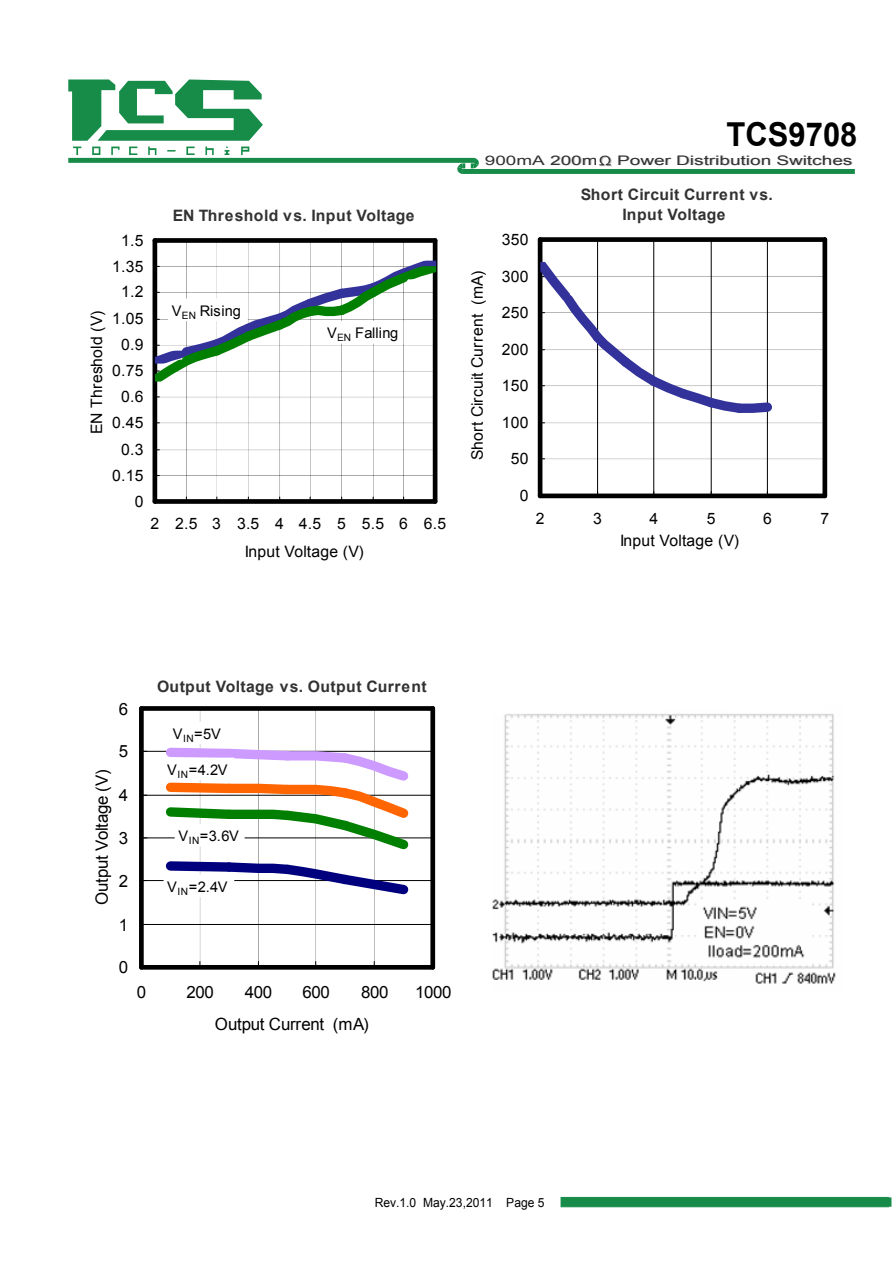
<style>
.page{position:relative;width:893px;height:1263px;background:#fff}
.page>*{position:absolute;margin:0;border:0;box-sizing:border-box;transform-origin:0 0}
.t1{font:700 33px "Arial";color:#000;scale:.94 1}
.t2{font:16.8px "Arial";letter-spacing:-.02em;color:#000}
.t3{font:15.75px/28px "Arial";letter-spacing:.015em;color:#000}
.t4{font:700 15.75px/20.4px "Arial";letter-spacing:.03em;color:#323232;text-align:center}
.t5{font:14.55px "Arial";letter-spacing:-.015em;color:#000}
.t6{font:14.55px "Arial";letter-spacing:.01em;color:#000}
.t7{font:13.2px "Arial";color:#323232;scale:1.44 1}
.t8{font:12.6px "Arial";color:#000;scale:.95 1}
.s1{color:#c1c1c1}
</style>
<div class="page">
<svg style="left:68px;top:80px;width:195px;height:61px"></svg>
<svg style="left:68px;top:147px;width:786px;height:27px"></svg>
<img style="left:596px;top:156px;width:16px;height:11px">
<svg style="left:560px;top:1197px;width:331px;height:11px;background:#279455"></svg>
<svg style="left:537px;top:237px;width:291px;height:262px"></svg>
<img style="left:492px;top:714px;width:344px;height:270px">
<svg style="left:152px;top:238px;width:286px;height:266px"></svg>
<div style="left:168px;top:299px;width:80px;height:22px;background:#fff"></div>
<div style="left:323px;top:321px;width:80px;height:23px;background:#fff"></div>
<svg style="left:139px;top:706px;width:297px;height:264px"></svg>
<div style="left:163px;top:875px;width:71px;height:22px;background:#fff"></div>
<div style="left:169px;top:722px;width:71px;height:22px;background:#fff"></div>
<div style="left:163px;top:758px;width:71px;height:22px;background:#fff"></div>
<div style="left:175px;top:824px;width:69px;height:23px;background:#fff"></div>
<h1 class="t1" style="left:726px;top:113px;width:141px">TCS9708</h1>
<p class="t3" style="left:121px;top:226px;width:24px">1.5</p>
<p class="t3" style="left:112px;top:252px;width:33px">1.35</p>
<p class="t3" style="left:121px;top:278px;width:24px">1.2</p>
<p class="t4" style="left:173px;top:206px;width:243px">EN Threshold vs. Input Voltage</p>
<p class="t3" style="left:83px;top:434px;width:125px;rotate:-90deg">E N T d l ohserh V( )</p>
<p class="t5" style="left:172px;top:301px;width:71px">V<sub>EN</sub> Rising</p>
<p class="t3" style="left:112px;top:305px;width:33px">1.05</p>
<p class="t3" style="left:121px;top:331px;width:24px">0.9</p>
<p class="t3" style="left:112px;top:357px;width:33px">0.75</p>
<p class="t3" style="left:121px;top:383px;width:24px">0.6</p>
<p class="t3" style="left:112px;top:408px;width:33px">0.45</p>
<p class="t3" style="left:121px;top:435px;width:24px">0.3</p>
<p class="t3" style="left:112px;top:461px;width:33px">0.15</p>
<p class="t3" style="left:135px;top:487px;width:10px">0</p>
<p class="t6" style="left:327px;top:324px;width:73px">V<sub>EN</sub> Falling</p>
<p class="t3" style="left:245px;top:510px;width:203px;text-indent:-95px">2 2.5 3 3.5 4 4.5 5 5.5 6 6.5<br>Input Voltage (V)</p>
<p class="t7" style="left:485px;top:152px;width:80px">900mA 200<span class="s1">m</span></p>
<p class="t7" style="left:618px;top:152px;width:164px"><span class="s1">P</span>o<span class="s1">w</span>er <span class="s1">D</span>istribution <span class="s1">Sw</span>itches</p>
<p class="t3" style="left:463px;top:305px;width:36px;rotate:-90deg">m( A)</p>
<p class="t3" style="left:463px;top:460px;width:148px;rotate:-90deg">S Ct roh Ct i ucr i tner ru</p>
<p class="t3" style="left:502px;top:225px;width:28px">350</p>
<p class="t3" style="left:502px;top:262px;width:28px">300</p>
<p class="t3" style="left:502px;top:298px;width:28px">250</p>
<p class="t3" style="left:502px;top:336px;width:28px">200</p>
<p class="t3" style="left:502px;top:371px;width:28px">150</p>
<p class="t4" style="left:580px;top:185px;width:194px">Short Circuit Current vs.<br>Input Voltage</p>
<p class="t3" style="left:502px;top:409px;width:28px">100</p>
<p class="t3" style="left:511px;top:445px;width:19px">50</p>
<p class="t3" style="left:520px;top:482px;width:10px">0</p>
<p class="t3" style="left:535px;top:504px;width:10px">2</p>
<p class="t3" style="left:593px;top:504px;width:10px">3</p>
<p class="t3" style="left:649px;top:504px;width:10px">4</p>
<p class="t3" style="left:706px;top:504px;width:10px">5</p>
<p class="t3" style="left:763px;top:504px;width:10px">6</p>
<p class="t3" style="left:820px;top:504px;width:10px">7</p>
<p class="t3" style="left:620px;top:527px;width:120px">Input Voltage (V)</p>
<p class="t2" style="left:119px;top:698px;width:11px">6</p>
<p class="t2" style="left:119px;top:741px;width:11px">5</p>
<p class="t2" style="left:91px;top:905px;width:137px;rotate:-90deg">O Vtuptu egat l o V( )</p>
<p class="t2" style="left:119px;top:784px;width:11px">4</p>
<p class="t2" style="left:119px;top:827px;width:11px">3</p>
<p class="t2" style="left:119px;top:870px;width:11px">2</p>
<p class="t2" style="left:119px;top:914px;width:11px">1</p>
<p class="t4" style="left:157px;top:677px;width:271px">Output Voltage vs. Output Current</p>
<p class="t5" style="left:173px;top:724px;width:50px">V<sub>IN</sub>=5V</p>
<p class="t5" style="left:167px;top:760px;width:62px">V<sub>IN</sub>=4.2V</p>
<p class="t5" style="left:179px;top:826px;width:62px">V<sub>IN</sub>=3.6V</p>
<p class="t5" style="left:167px;top:877px;width:62px">V<sub>IN</sub>=2.4V</p>
<p class="t2" style="left:119px;top:957px;width:11px">0</p>
<p class="t2" style="left:137px;top:981px;width:11px">0</p>
<p class="t2" style="left:186px;top:981px;width:29px">200</p>
<p class="t2" style="left:245px;top:981px;width:29px">400</p>
<p class="t2" style="left:302px;top:981px;width:29px">600</p>
<p class="t2" style="left:361px;top:981px;width:29px">800</p>
<p class="t2" style="left:415px;top:981px;width:38px">1000</p>
<p class="t2" style="left:215px;top:1013px;width:156px">Output Current (mA)</p>
<p class="t8" style="left:375px;top:1194px;width:180px">Rev.1.0 May.23,2011 Page 5</p>
</div>
